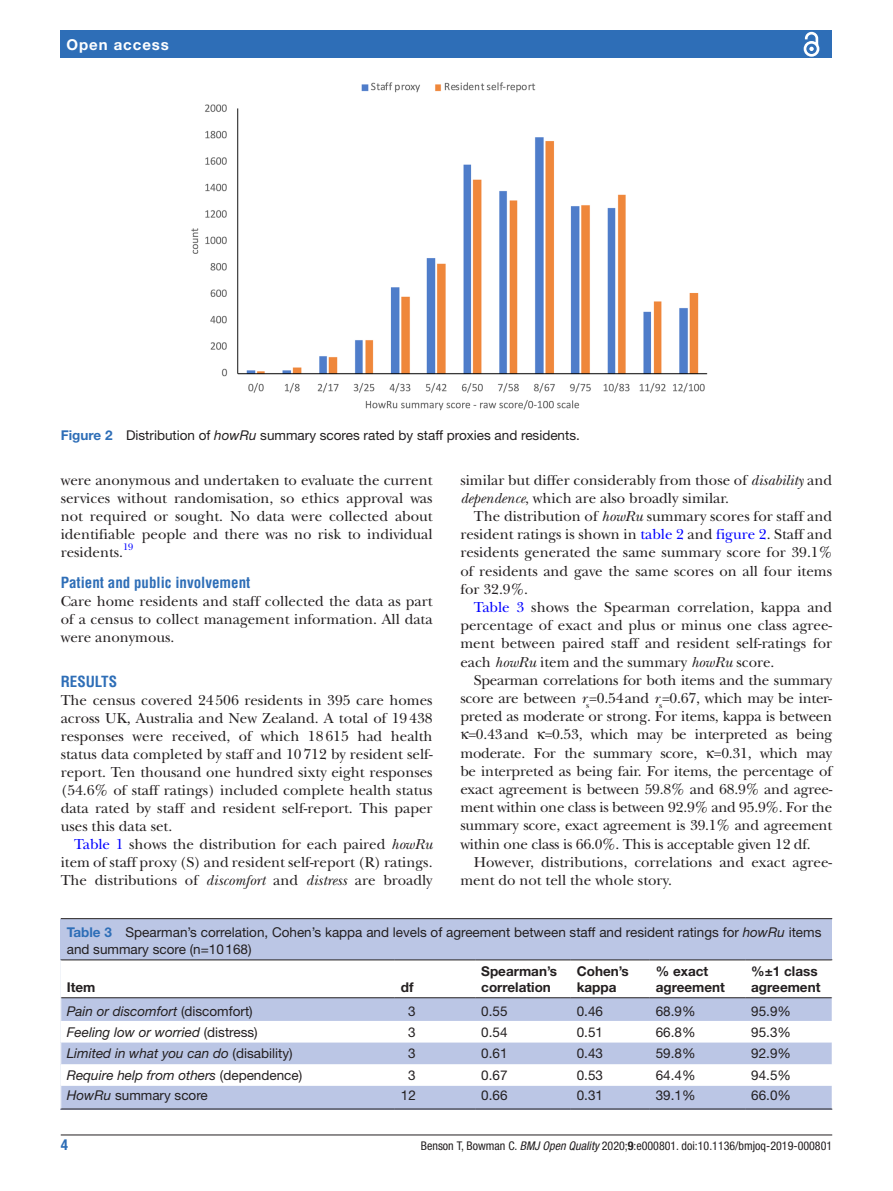
<style>
.page{position:relative;width:893px;height:1191px;background:#fff}
.page>*{position:absolute;margin:0;border:0;box-sizing:border-box;transform-origin:0 0}
.t1{font:15px/18px "New Baskerville";color:#231f20;text-align:justify}
.t2{font:700 condensed 15px "Helvetica LT Std";color:#2e6eb7}
.t3{font:700 15px "Helvetica Neue LT Std";letter-spacing:.065em;color:#fff}
.t4{font:700 condensed 15px "Helvetica Neue LT Std";color:#2e6eb7}
.t5{font:13.5px/16.5px "Helvetica Neue LT Std";color:#231f20}
.t6{font:italic 13.5px "Helvetica Neue LT Std";color:#231f20}
.t7{font:700 13.5px/16.2px "Helvetica Neue LT Std";color:#231f20}
.t8{font:condensed 12px "Helvetica Neue LT Std";color:#231f20}
.t9{font:9.9px "New Baskerville";color:#00f}
.s1{font-weight:700;color:#2e6eb7}
.s2{font-style:italic}
.s3{color:#00f}
.s4{font-style:normal}
.s5{font-weight:700}
</style>
<div class="page">
<hr style="left:61px;top:1134px;width:771px;height:1px;background:#231f20">
<div style="left:61px;top:31px;width:771px;height:27px;background:#2e6eb7"></div>
<svg style="left:803px;top:31px;width:17px;height:26px"></svg>
<img style="left:191px;top:82px;width:517px;height:329px">
<div style="left:61px;top:919px;width:771px;height:190px;background:#bbc6e5"></div>
<hr style="left:61px;top:918px;width:771px;height:1px;background:#231f20">
<svg style="left:61px;top:960px;width:771px;height:125px;fill:#fff"></svg>
<hr style="left:61px;top:959px;width:334px;height:1px;background:#231f20">
<hr style="left:61px;top:997px;width:334px;height:1px;background:#231f20">
<hr style="left:395px;top:959px;width:80px;height:1px;background:#231f20">
<hr style="left:395px;top:997px;width:80px;height:1px;background:#231f20">
<hr style="left:475px;top:959px;width:96px;height:1px;background:#231f20">
<hr style="left:475px;top:997px;width:96px;height:1px;background:#231f20">
<hr style="left:571px;top:959px;width:79px;height:1px;background:#231f20">
<hr style="left:571px;top:997px;width:79px;height:1px;background:#231f20">
<hr style="left:650px;top:959px;width:95px;height:1px;background:#231f20">
<hr style="left:650px;top:997px;width:95px;height:1px;background:#231f20">
<hr style="left:745px;top:959px;width:87px;height:1px;background:#231f20">
<hr style="left:745px;top:997px;width:87px;height:1px;background:#231f20">
<hr style="left:61px;top:1108px;width:334px;height:1px;background:#231f20">
<hr style="left:395px;top:1108px;width:80px;height:1px;background:#231f20">
<hr style="left:475px;top:1108px;width:96px;height:1px;background:#231f20">
<hr style="left:571px;top:1108px;width:79px;height:1px;background:#231f20">
<hr style="left:650px;top:1108px;width:95px;height:1px;background:#231f20">
<hr style="left:745px;top:1108px;width:87px;height:1px;background:#231f20">
<svg style="left:60px;top:997px;width:1px;height:111px"></svg>
<p class="t3" style="left:66px;top:35px;width:104px">Open access</p>
<p class="t5" style="left:61px;top:427px;width:521px"><span class="s1">Figure 2</span> Distribution of <span class="s2">howRu</span> summary scores rated by staff proxies and residents.</p>
<p class="t1" style="left:61px;top:471px;width:373px">were anonymous and undertaken to evaluate the current services without randomisation, so ethics approval was not required or sought. No data were collected about identifiable people and there was no risk to individual residents.</p>
<p class="t9" style="left:123px;top:541px;width:12px">19</p>
<p class="t2" style="left:61px;top:573px;width:191px">Patient and public involvement</p>
<p class="t1" style="left:61px;top:592px;width:373px">Care home residents and staff collected the data as part of a census to collect management information. All data were anonymous.</p>
<p class="t2" style="left:61px;top:672px;width:58px">Results</p>
<p class="t1" style="left:61px;top:691px;width:373px">The census covered 24506 residents in 395 care homes across UK, Australia and New Zealand. A total of 19438 responses were received, of which 18615 had health status data completed by staff and 10712 by resident self&shy;report. Ten thousand one hundred sixty eight responses (54.6% of staff ratings) included complete health status data rated by staff and resident self-report. This paper uses this data set.</p>
<p class="t1" style="left:61px;top:835px;width:373px;text-indent:14px"><span class="s3">Table 1</span> shows the distribution for each paired <span class="s2">howRu </span>item of staff proxy (S) and resident self-report (R) ratings.<br>The distributions of <span class="s2">discomfort</span> and <span class="s2">distress</span> are broadly</p>
<p class="t1" style="left:460px;top:471px;width:373px">similar but differ considerably from those of <span class="s2">disability</span> and <span class="s2">dependence</span>, which are also broadly similar.</p>
<p class="t1" style="left:460px;top:507px;width:373px;text-indent:14px">The distribution of <span class="s2">howRu</span> summary scores for staff and resident ratings is shown in <span class="s3">table 2</span> and <span class="s3">figure 2</span>. Staff and residents generated the same summary score for 39.1% of residents and gave the same scores on all four items for 32.9%.</p>
<p class="t1" style="left:460px;top:598px;width:373px;text-indent:14px"><span class="s3">Table 3</span> shows the Spearman correlation, kappa and percentage of exact and plus or minus one class agree&shy;ment between paired staff and resident self-ratings for each <span class="s2">howRu</span> item and the summary <span class="s2">howRu</span> score.</p>
<p class="t1" style="left:474px;top:671px;width:360px">Spearman correlations for both items and the summary</p>
<p class="t1" style="left:460px;top:689px;width:373px">score are between <span class="s2">r</span><sub>s</sub>=0.54and <span class="s2">r</span><sub>s</sub>=0.67, which may be inter-</p>
<p class="t1" style="left:460px;top:707px;width:373px">preted as moderate or strong. For items, kappa is between</p>
<p class="t1" style="left:468px;top:725px;width:365px">=0.43and =0.53, which may be interpreted as being</p>
<p class="t1" style="left:460px;top:744px;width:373px">moderate. For the summary score, =0.31, which may</p>
<p class="t1" style="left:460px;top:762px;width:373px">be interpreted as being fair. For items, the percentage of</p>
<p class="t1" style="left:460px;top:780px;width:373px">exact agreement is between 59.8% and 68.9% and agree-</p>
<p class="t1" style="left:460px;top:798px;width:373px">ment within one class is between 92.9% and 95.9%. For the</p>
<p class="t1" style="left:460px;top:816px;width:373px">summary score, exact agreement is 39.1% and agreement</p>
<p class="t1" style="left:460px;top:835px;width:352px">within one class is 66.0%. This is acceptable given 12 df.</p>
<p class="t1" style="left:474px;top:853px;width:360px">However, distributions, correlations and exact agree-</p>
<p class="t1" style="left:460px;top:871px;width:213px">ment do not tell the whole story.</p>
<p class="t5" style="left:67px;top:923px;width:756px"><span class="s1">Table 3</span> Spearman’s correlation, Cohen’s kappa and levels of agreement between staff and resident ratings for <span class="s2">howRu</span> items and summary score (n=10168)</p>
<p class="t7" style="left:67px;top:978px;width:30px">Item</p>
<p class="t7" style="left:401px;top:978px;width:14px">df</p>
<p class="t7" style="left:481px;top:962px;width:77px">Spearman’s correlation</p>
<p class="t7" style="left:577px;top:962px;width:54px">Cohen’s kappa</p>
<p class="t7" style="left:656px;top:962px;width:71px">% exact agreement</p>
<p class="t7" style="left:751px;top:962px;width:71px">%±1 class agreement</p>
<p class="t6" style="left:67px;top:1003px;width:188px">Pain or discomfort <span class="s4">(discomfort)</span></p>
<p class="t5" style="left:408px;top:1003px;width:9px">3</p>
<p class="t5" style="left:481px;top:1003px;width:28px">0.55</p>
<p class="t5" style="left:577px;top:1003px;width:28px">0.46</p>
<p class="t5" style="left:656px;top:1003px;width:41px">68.9%</p>
<p class="t5" style="left:751px;top:1003px;width:41px">95.9%</p>
<p class="t6" style="left:67px;top:1023px;width:192px">Feeling low or worried <span class="s4">(distress)</span></p>
<p class="t5" style="left:408px;top:1023px;width:9px">3</p>
<p class="t5" style="left:481px;top:1023px;width:28px">0.54</p>
<p class="t5" style="left:577px;top:1023px;width:28px">0.51</p>
<p class="t5" style="left:656px;top:1023px;width:41px">66.8%</p>
<p class="t5" style="left:751px;top:1023px;width:41px">95.3%</p>
<p class="t6" style="left:67px;top:1045px;width:227px">Limited in what you can do <span class="s4">(disability)</span></p>
<p class="t5" style="left:408px;top:1045px;width:9px">3</p>
<p class="t5" style="left:481px;top:1045px;width:28px">0.61</p>
<p class="t5" style="left:577px;top:1045px;width:28px">0.43</p>
<p class="t5" style="left:656px;top:1045px;width:41px">59.8%</p>
<p class="t5" style="left:751px;top:1045px;width:41px">92.9%</p>
<p class="t6" style="left:67px;top:1067px;width:237px">Require help from others <span class="s4">(dependence)</span></p>
<p class="t5" style="left:408px;top:1066px;width:9px">3</p>
<p class="t5" style="left:481px;top:1066px;width:28px">0.67</p>
<p class="t5" style="left:577px;top:1066px;width:28px">0.53</p>
<p class="t5" style="left:656px;top:1066px;width:41px">64.4%</p>
<p class="t5" style="left:751px;top:1066px;width:41px">94.5%</p>
<p class="t5" style="left:67px;top:1086px;width:143px"><span class="s2">HowRu</span> summary score</p>
<p class="t5" style="left:401px;top:1086px;width:17px">12</p>
<p class="t5" style="left:481px;top:1086px;width:28px">0.66</p>
<p class="t5" style="left:577px;top:1086px;width:28px">0.31</p>
<p class="t5" style="left:656px;top:1086px;width:41px">39.1%</p>
<p class="t5" style="left:751px;top:1086px;width:41px">66.0%</p>
<p class="t4" style="left:61px;top:1135px;width:9px">4</p>
<p class="t8" style="left:421px;top:1138px;width:413px">Benson T, Bowman C. <span class="s2">BMJ Open Quality</span> 2020;<span class="s5">9</span>:e000801. doi:10.1136/bmjoq-2019-000801</p>
</div>
